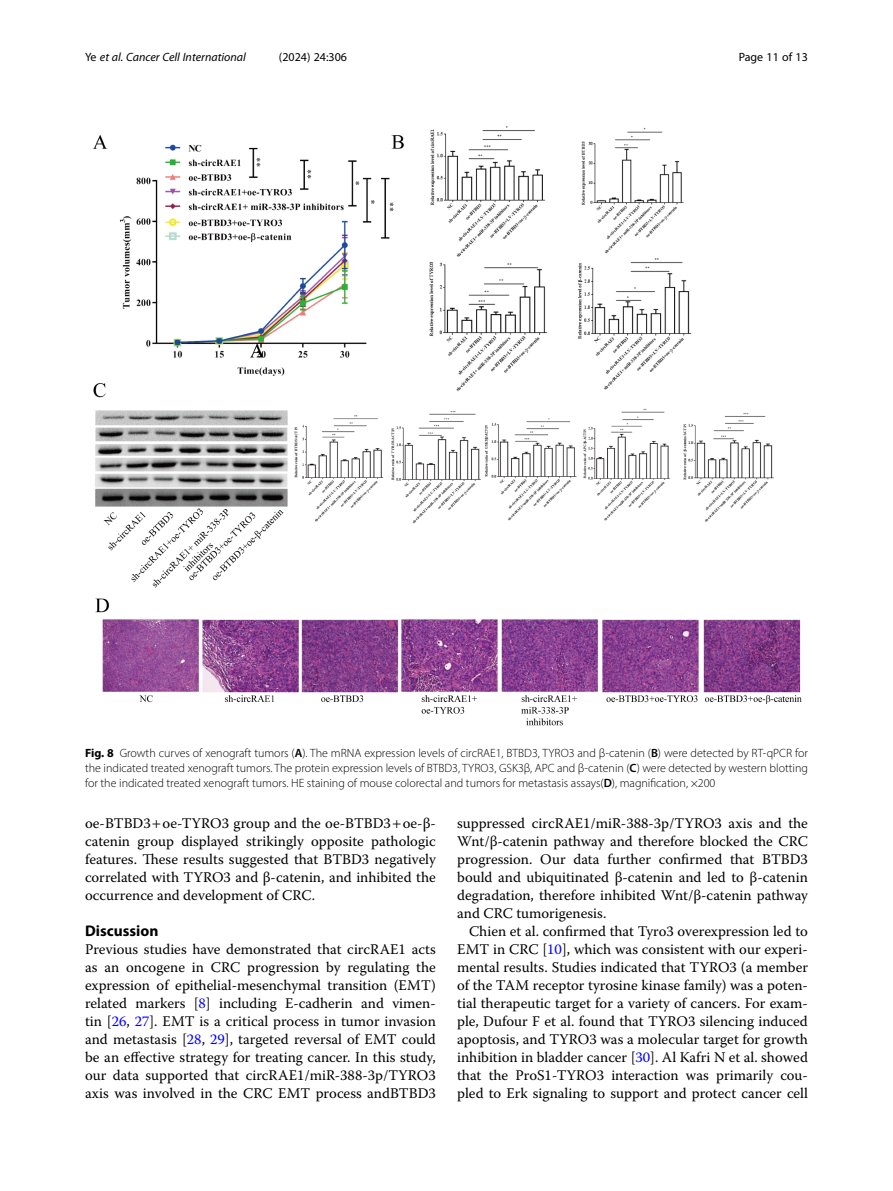
<style>
.page{position:relative;width:893px;height:1191px;background:#fff}
.page>*{position:absolute;margin:0;border:0;box-sizing:border-box;transform-origin:0 0}
.Head_1{font:700 15.45px "Myriad Pro";color:#000}
.Body_Text_Indent{font:14.7px/18px "Warnock Pro";color:#000;text-align:justify}
.Body_Text{font:14.7px/18px "Warnock Pro";color:#000;text-align:justify}
.Figure_Caption{font:300 12px/15px "Myriad Pro";color:#000;text-align:justify}
.t1{font:italic 12px "Myriad Pro";color:#000}
.t2{font:12px "Myriad Pro";color:#000}
.s1{font-style:normal}
.s2{font-weight:700}
.s3{font-weight:600}
.s4{color:#00f}
</style>
<div class="page">
<img style="left:93px;top:126px;width:709px;height:600px">
<p class="t1" style="left:85px;top:50px;width:162px"><span class="s1">Ye</span> et al. Cancer Cell International</p>
<p class="t2" style="left:279px;top:50px;width:70px">(2024) 24:306</p>
<p class="t2" style="left:739px;top:50px;width:71px">Page 11 of 13</p>
<p class="Figure_Caption" style="left:85px;top:745px;width:724px"><span class="s2">Fig. 8</span> Growth curves of xenograft tumors (<span class="s3">A</span>). The mRNA expression levels of circRAE1, BTBD3, TYRO3 and β-catenin (<span class="s3">B</span>) were detected by RT-qPCR for the indicated treated xenograft tumors. The protein expression levels of BTBD3, TYRO3, GSK3β, APC and β-catenin (<span class="s3">C</span>) were detected by western blotting for the indicated treated xenograft tumors. HE staining of mouse colorectal and tumors for metastasis assays(<span class="s3">D</span>), magnification, ×200</p>
<p class="Body_Text_Indent" style="left:85px;top:814px;width:352px">oe-BTBD3 oe-TYRO3 group and the oe-BTBD3 oe-β&shy;catenin group displayed strikingly opposite pathologic features. These results suggested that BTBD3 negatively correlated with TYRO3 and β-catenin, and inhibited the occurrence and development of CRC.</p>
<p class="Head_1" style="left:85px;top:921px;width:75px">Discussion</p>
<p class="Body_Text" style="left:85px;top:940px;width:352px">Previous studies have demonstrated that circRAE1 acts as an oncogene in CRC progression by regulating the expression of epithelial-mesenchymal transition (EMT) related markers [<span class="s4">8</span>] including E-cadherin and vimen&shy;tin [<span class="s4">26</span>, <span class="s4">27</span>]. EMT is a critical process in tumor invasion and metastasis [<span class="s4">28</span>, <span class="s4">29</span>], targeted reversal of EMT could be an effective strategy for treating cancer. In this study, our data supported that circRAE1/miR-388-3p/TYRO3 axis was involved in the CRC EMT process andBTBD3</p>
<p class="Body_Text" style="left:457px;top:814px;width:352px">suppressed circRAE1/miR-388-3p/TYRO3 axis and the Wnt/β-catenin pathway and therefore blocked the CRC progression. Our data further confirmed that BTBD3 bould and ubiquitinated β-catenin and led to β-catenin degradation, therefore inhibited Wnt/β-catenin pathway and CRC tumorigenesis.</p>
<p class="Body_Text_Indent" style="left:457px;top:922px;width:352px;text-indent:12px">Chien et al. confirmed that Tyro3 overexpression led to EMT in CRC [<span class="s4">10</span>], which was consistent with our experi&shy;mental results. Studies indicated that TYRO3 (a member of the TAM receptor tyrosine kinase family) was a poten&shy;tial therapeutic target for a variety of cancers. For exam&shy;ple, Dufour F et al. found that TYRO3 silencing induced apoptosis, and TYRO3 was a molecular target for growth inhibition in bladder cancer [<span class="s4">30</span>]. Al Kafri N et al. showed that the ProS1-TYRO3 interaction was primarily cou&shy;pled to Erk signaling to support and protect cancer cell</p>
</div>
